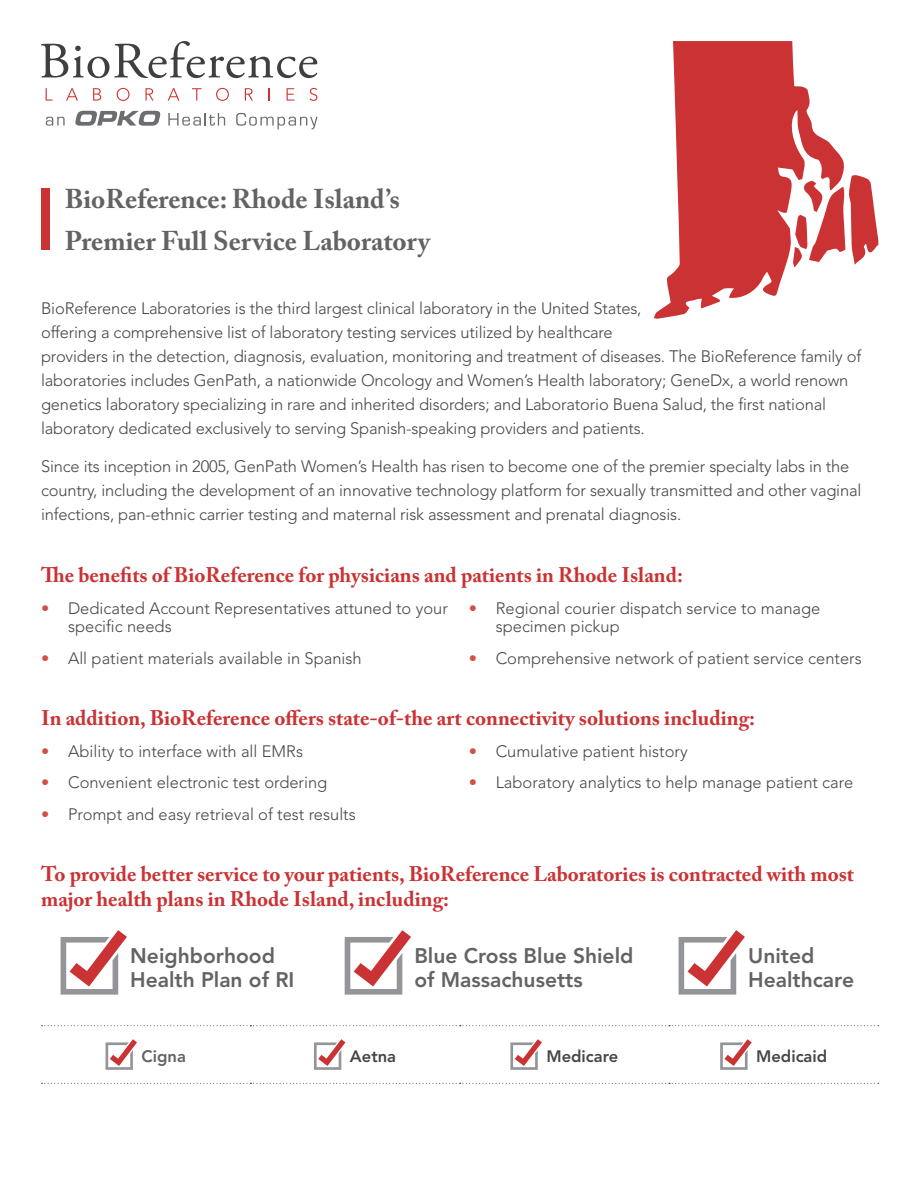
<style>
.page{position:relative;width:919px;height:1188px;background:#fff}
.page>*{position:absolute;margin:0;border:0;box-sizing:border-box;transform-origin:0 0}
.headline{font:700 27px/42px "Adobe Caslon Pro";color:#636366}
.headline-2{font:700 21px/25.2px "Adobe Caslon Pro";color:#cb3233}
.t1{font:800 21px/24px "Avenir";color:#636366}
.paragraphs{font:300 16.5px/24px "Avenir";letter-spacing:-.01em;color:#454647}
.paragraphs-2{font:800 16.5px "Avenir";color:#454647}
.paragraphs-3{font:800 16.5px "Avenir";color:#636366}
.s1{color:#d14f43}
</style>
<div class="page">
<svg style="left:46px;top:117px;width:19px;height:9px"></svg>
<svg style="left:75px;top:111px;width:86px;height:15px"></svg>
<svg style="left:168px;top:113px;width:57px;height:13px"></svg>
<svg style="left:236px;top:113px;width:81px;height:16px"></svg>
<svg style="left:41px;top:41px;width:276px;height:37px"></svg>
<svg style="left:46px;top:88px;width:6px;height:13px"></svg>
<svg style="left:66px;top:88px;width:12px;height:13px"></svg>
<svg style="left:93px;top:88px;width:8px;height:13px"></svg>
<svg style="left:117px;top:88px;width:12px;height:13px"></svg>
<svg style="left:145px;top:88px;width:9px;height:13px"></svg>
<svg style="left:168px;top:88px;width:11px;height:13px"></svg>
<svg style="left:192px;top:88px;width:10px;height:13px"></svg>
<svg style="left:216px;top:88px;width:13px;height:13px"></svg>
<svg style="left:245px;top:88px;width:8px;height:13px"></svg>
<svg style="left:269px;top:88px;width:1px;height:13px"></svg>
<svg style="left:286px;top:88px;width:8px;height:13px"></svg>
<svg style="left:309px;top:88px;width:8px;height:13px"></svg>
<div style="left:41px;top:188px;width:8px;height:62px;background:#cb3233"></div>
<svg style="left:42px;top:1025px;width:837px;height:1px"></svg>
<svg style="left:42px;top:1083px;width:837px;height:1px"></svg>
<svg style="left:105px;top:1039px;width:32px;height:31px"></svg>
<svg style="left:314px;top:1039px;width:31px;height:31px"></svg>
<svg style="left:510px;top:1039px;width:32px;height:31px"></svg>
<svg style="left:720px;top:1039px;width:31px;height:31px"></svg>
<svg style="left:61px;top:930px;width:66px;height:65px"></svg>
<svg style="left:678px;top:930px;width:67px;height:65px"></svg>
<svg style="left:345px;top:930px;width:66px;height:65px"></svg>
<svg style="left:654px;top:41px;width:190px;height:278px;fill:#cb3233"></svg>
<svg style="left:793px;top:175px;width:85px;height:92px"></svg>
<p class="headline" style="left:65px;top:178px;width:367px">BioReference: Rhode Island’s<br>Premier Full Service Laboratory</p>
<p class="paragraphs" style="left:41px;top:296px;width:822px">BioReference Laboratories is the third largest clinical laboratory in the United States,<br>offering a comprehensive list of laboratory testing services utilized by healthcare<br>providers in the detection, diagnosis, evaluation, monitoring and treatment of diseases. The BioReference family of laboratories includes GenPath, a nationwide Oncology and Women’s Health laboratory; GeneDx, a world renown genetics laboratory specializing in rare and inherited disorders; and Laboratorio Buena Salud, the first national laboratory dedicated exclusively to serving Spanish-speaking providers and patients.</p>
<p class="paragraphs" style="left:41px;top:454px;width:822px">Since its inception in 2005, GenPath Women’s Health has risen to become one of the premier specialty labs in the country, including the development of an innovative technology platform for sexually transmitted and other vaginal infections, pan-ethnic carrier testing and maternal risk assessment and prenatal diagnosis.</p>
<p class="headline-2" style="left:41px;top:562px;width:643px">The benefits of BioReference for physicians and patients in Rhode Island:</p>
<p class="paragraphs" style="left:68px;top:599px;width:381px;line-height:18px;text-indent:-27px"><span class="s1">•</span> Dedicated Account Representatives attuned to your specific needs</p>
<p class="paragraphs" style="left:41px;top:646px;width:322px"><span class="s1">•</span> All patient materials available in Spanish</p>
<p class="paragraphs" style="left:496px;top:599px;width:326px;line-height:18px;text-indent:-27px"><span class="s1">•</span> Regional courier dispatch service to manage specimen pickup</p>
<p class="paragraphs" style="left:469px;top:646px;width:394px"><span class="s1">•</span> Comprehensive network of patient service centers</p>
<p class="headline-2" style="left:41px;top:705px;width:715px">In addition, BioReference offers state-of-the art connectivity solutions including:</p>
<p class="paragraphs" style="left:41px;top:739px;width:263px"><span class="s1">•</span> Ability to interface with all EMRs</p>
<p class="paragraphs" style="left:41px;top:771px;width:288px"><span class="s1">•</span> Convenient electronic test ordering</p>
<p class="paragraphs" style="left:41px;top:802px;width:316px"><span class="s1">•</span> Prompt and easy retrieval of test results</p>
<p class="paragraphs" style="left:469px;top:739px;width:220px"><span class="s1">•</span> Cumulative patient history</p>
<p class="paragraphs" style="left:469px;top:771px;width:386px"><span class="s1">•</span> Laboratory analytics to help manage patient care</p>
<p class="headline-2" style="left:41px;top:861px;width:814px">To provide better service to your patients, BioReference Laboratories is contracted with most major health plans in Rhode Island, including:</p>
<p class="t1" style="left:130px;top:944px;width:166px">Neighborhood<br>Health Plan of RI</p>
<p class="t1" style="left:748px;top:944px;width:107px">United<br>Healthcare</p>
<p class="t1" style="left:414px;top:944px;width:220px">Blue Cross Blue Shield of Massachusetts</p>
<p class="paragraphs-3" style="left:142px;top:1047px;width:46px">Cigna</p>
<p class="paragraphs-2" style="left:350px;top:1047px;width:48px">Aetna</p>
<p class="paragraphs-2" style="left:546px;top:1047px;width:73px">Medicare</p>
<p class="paragraphs-2" style="left:756px;top:1047px;width:72px">Medicaid</p>
</div>
